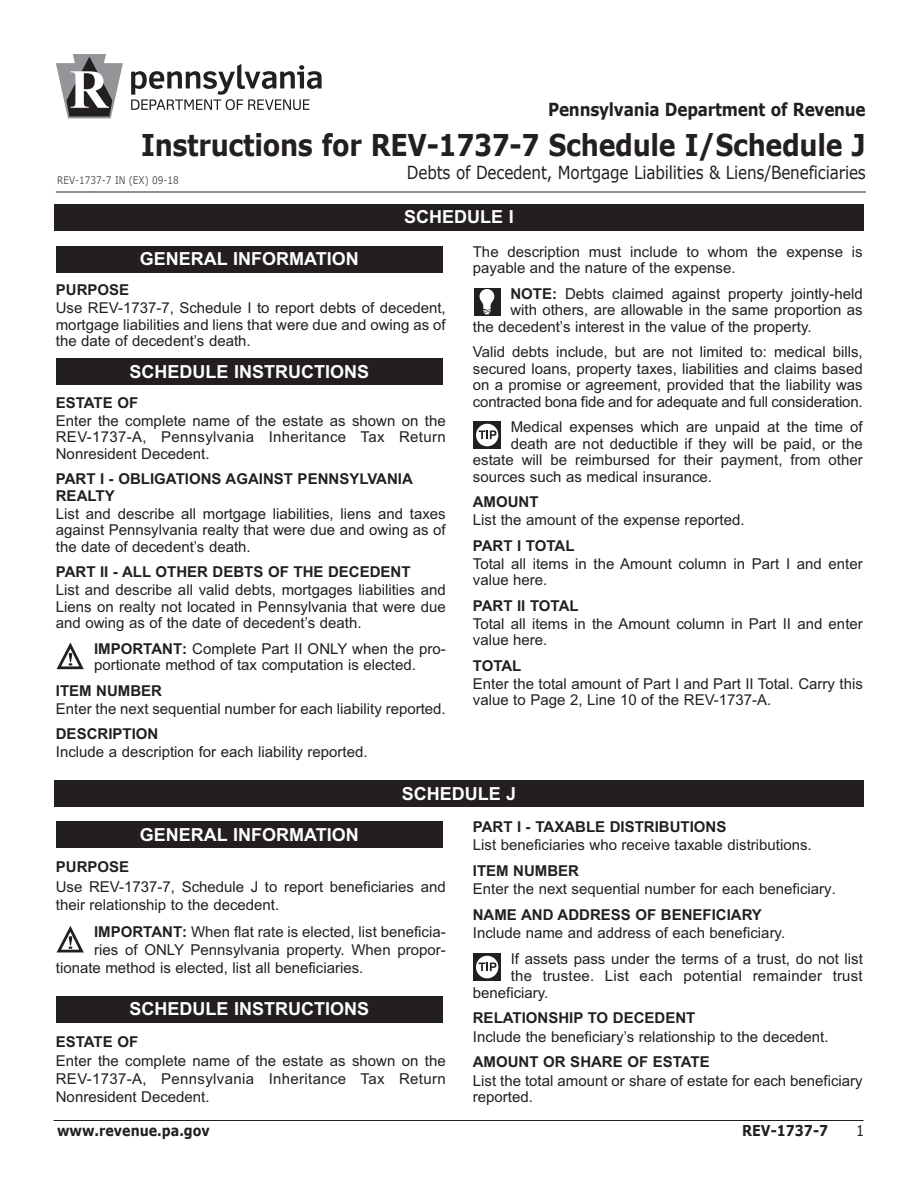
<style>
.page{position:relative;width:918px;height:1188px;background:#fff}
.page>*{position:absolute;margin:0;border:0;box-sizing:border-box;transform-origin:0 0}
.t1{font:700 30px "Verdana";letter-spacing:-.015em;color:#231f20;scale:.85 1}
.t2{font:700 18px "Arial";color:#fff}
.t3{font:18px "Verdana";letter-spacing:-.015em;color:#231f20;scale:.85 1}
.t4{font:700 18px "Verdana";letter-spacing:-.015em;color:#231f20;scale:.85 1}
.t5{font:15px/16.5px "Arial";color:#231f20}
.t6{font:700 15px/16.5px "Arial";color:#231f20}
.t7{font:700 15px "Verdana";color:#231f20;scale:.85 1}
.t8{font:15px "Verdana";color:#231f20;scale:.85 1}
.t9{font:10.5px "Verdana";color:#57585a;scale:.85 1}
.s1{font-weight:700}
</style>
<div class="page">
<hr style="left:54px;top:1120px;width:810px;height:1px;background:#231f20">
<div style="left:56px;top:246px;width:387px;height:27px;background:#231f20"></div>
<svg style="left:474px;top:422px;width:27px;height:27px"></svg>
<svg style="left:476px;top:424px;width:22px;height:22px"></svg>
<svg style="left:479px;top:431px;width:17px;height:8px"></svg>
<div style="left:56px;top:358px;width:387px;height:27px;background:#231f20"></div>
<div style="left:474px;top:288px;width:27px;height:27px;background:#231f20"></div>
<svg style="left:480px;top:289px;width:14px;height:25px"></svg>
<svg style="left:56px;top:643px;width:28px;height:27px"></svg>
<hr style="left:56px;top:192px;width:810px;height:1px;background:#231f20">
<svg style="left:131px;top:64px;width:191px;height:46px"></svg>
<svg style="left:56px;top:54px;width:67px;height:64px"></svg>
<div style="left:56px;top:821px;width:387px;height:27px;background:#231f20"></div>
<svg style="left:56px;top:926px;width:28px;height:27px"></svg>
<div style="left:56px;top:996px;width:387px;height:27px;background:#231f20"></div>
<svg style="left:474px;top:954px;width:27px;height:27px"></svg>
<svg style="left:476px;top:956px;width:22px;height:22px"></svg>
<svg style="left:479px;top:963px;width:17px;height:8px"></svg>
<div style="left:54px;top:204px;width:810px;height:27px;background:#231f20"></div>
<div style="left:54px;top:780px;width:810px;height:27px;background:#231f20"></div>
<p class="t4" style="left:548px;top:98px;width:375px">Pennsylvania Department of Revenue</p>
<h1 class="t1" style="left:141px;top:126px;width:854px">Instructions for REV-1737-7 Schedule I/Schedule J</h1>
<p class="t3" style="left:407px;top:161px;width:542px">Debts of Decedent, Mortgage Liabilities &amp; Liens/Beneficiaries</p>
<p class="t9" style="left:57px;top:174px;width:145px">REV-1737-7 IN (EX) 09-18</p>
<p class="t2" style="left:404px;top:207px;width:111px">SCHEDULE I</p>
<p class="t2" style="left:140px;top:249px;width:220px">GENERAL INFORMATION</p>
<p class="t6" style="left:56px;top:282px;width:75px">PURPOSE</p>
<p class="t5" style="left:56px;top:301px;width:391px;text-align:justify">Use REV-1737-7, Schedule I to report debts of decedent, mortgage liabilities and liens that were due and owing as of the date of decedent’s death.</p>
<p class="t2" style="left:130px;top:361px;width:241px">SCHEDULE INSTRUCTIONS</p>
<p class="t6" style="left:56px;top:394px;width:84px">ESTATE OF</p>
<p class="t5" style="left:56px;top:414px;width:391px;text-align:justify">Enter the complete name of the estate as shown on the REV-1737-A, Pennsylvania Inheritance Tax Return Nonresident Decedent.</p>
<p class="t6" style="left:56px;top:471px;width:359px">PART I - OBLIGATIONS AGAINST PENNSYLVANIA<br>REALTY</p>
<p class="t5" style="left:56px;top:507px;width:391px;text-align:justify">List and describe all mortgage liabilities, liens and taxes against Pennsylvania realty that were due and owing as of the date of decedent’s death.</p>
<p class="t6" style="left:56px;top:564px;width:356px">PART II - ALL OTHER DEBTS OF THE DECEDENT</p>
<p class="t5" style="left:56px;top:583px;width:391px;text-align:justify">List and describe all valid debts, mortgages liabilities and Liens on realty not located in Pennsylvania that were due and owing as of the date of decedent’s death.</p>
<p class="t5" style="left:94px;top:642px;width:353px"><span class="s1">IMPORTANT:</span> Complete Part II ONLY when the pro&shy;portionate method of tax computation is elected.</p>
<p class="t6" style="left:56px;top:682px;width:108px">ITEM NUMBER</p>
<p class="t5" style="left:56px;top:702px;width:391px">Enter the next sequential number for each liability reported.</p>
<p class="t6" style="left:56px;top:726px;width:104px">DESCRIPTION</p>
<p class="t5" style="left:56px;top:745px;width:313px">Include a description for each liability reported.</p>
<p class="t5" style="left:473px;top:245px;width:391px">The description must include to whom the expense is payable and the nature of the expense.</p>
<p class="t5" style="left:510px;top:287px;width:354px"><span class="s1">NOTE:</span> Debts claimed against property jointly-held</p>
<p class="t5" style="left:510px;top:303px;width:354px">with others, are allowable in the same proportion as</p>
<p class="t5" style="left:473px;top:320px;width:340px">the decedent’s interest in the value of the property.</p>
<p class="t5" style="left:473px;top:345px;width:391px;text-align:justify">Valid debts include, but are not limited to: medical bills, secured loans, property taxes, liabilities and claims based on a promise or agreement, provided that the liability was contracted bona fide and for adequate and full consideration.</p>
<p class="t5" style="left:511px;top:420px;width:354px">Medical expenses which are unpaid at the time of</p>
<p class="t5" style="left:511px;top:437px;width:354px">death are not deductible if they will be paid, or the</p>
<p class="t5" style="left:473px;top:453px;width:391px">estate will be reimbursed for their payment, from other</p>
<p class="t5" style="left:473px;top:470px;width:241px">sources such as medical insurance.</p>
<p class="t6" style="left:473px;top:494px;width:67px">AMOUNT</p>
<p class="t5" style="left:473px;top:513px;width:273px">List the amount of the expense reported.</p>
<p class="t6" style="left:473px;top:537px;width:103px">PART I TOTAL</p>
<p class="t5" style="left:473px;top:557px;width:392px">Total all items in the Amount column in Part I and enter value here.</p>
<p class="t6" style="left:473px;top:597px;width:107px">PART II TOTAL</p>
<p class="t5" style="left:473px;top:617px;width:392px">Total all items in the Amount column in Part II and enter value here.</p>
<p class="t6" style="left:473px;top:657px;width:50px">TOTAL</p>
<p class="t5" style="left:473px;top:677px;width:392px">Enter the total amount of Part I and Part II Total. Carry this value to Page 2, Line 10 of the REV-1737-A.</p>
<p class="t2" style="left:402px;top:783px;width:116px">SCHEDULE J</p>
<p class="t2" style="left:140px;top:824px;width:220px">GENERAL INFORMATION</p>
<p class="t6" style="left:56px;top:859px;width:75px">PURPOSE</p>
<p class="t5" style="left:56px;top:879px;width:391px;line-height:18px">Use REV-1737-7, Schedule J to report beneficiaries and their relationship to the decedent.</p>
<p class="t5" style="left:94px;top:925px;width:353px"><span class="s1">IMPORTANT:</span> When flat rate is elected, list beneficia-</p>
<p class="t5" style="left:94px;top:943px;width:353px">ries of ONLY Pennsylvania property. When propor-</p>
<p class="t5" style="left:56px;top:961px;width:309px">tionate method is elected, list all beneficiaries.</p>
<p class="t2" style="left:130px;top:999px;width:241px">SCHEDULE INSTRUCTIONS</p>
<p class="t6" style="left:56px;top:1033px;width:84px">ESTATE OF</p>
<p class="t5" style="left:56px;top:1053px;width:391px;line-height:18px;text-align:justify">Enter the complete name of the estate as shown on the REV-1737-A, Pennsylvania Inheritance Tax Return Nonresident Decedent.</p>
<p class="t6" style="left:473px;top:819px;width:255px">PART I - TAXABLE DISTRIBUTIONS</p>
<p class="t5" style="left:473px;top:838px;width:340px">List beneficiaries who receive taxable distributions.</p>
<p class="t6" style="left:473px;top:863px;width:108px">ITEM NUMBER</p>
<p class="t5" style="left:473px;top:882px;width:365px">Enter the next sequential number for each beneficiary.</p>
<p class="t6" style="left:473px;top:907px;width:291px">NAME AND ADDRESS OF BENEFICIARY</p>
<p class="t5" style="left:511px;top:922px;width:354px;line-height:25.8px;text-indent:-38px">Include name and address of each beneficiary.<br>If assets pass under the terms of a trust, do not list</p>
<p class="t5" style="left:473px;top:969px;width:391px;text-indent:38px">the trustee. List each potential remainder trust beneficiary.</p>
<p class="t6" style="left:473px;top:1010px;width:224px">RELATIONSHIP TO DECEDENT</p>
<p class="t5" style="left:473px;top:1029px;width:357px">Include the beneficiary’s relationship to the decedent.</p>
<p class="t6" style="left:473px;top:1054px;width:238px">AMOUNT OR SHARE OF ESTATE</p>
<p class="t5" style="left:473px;top:1073px;width:391px">List the total amount or share of estate for each beneficiary reported.</p>
<p class="t7" style="left:57px;top:1121px;width:181px">www.revenue.pa.gov</p>
<p class="t7" style="left:742px;top:1121px;width:103px">REV-1737-7</p>
<p class="t8" style="left:856px;top:1121px;width:11px">1</p>
</div>
